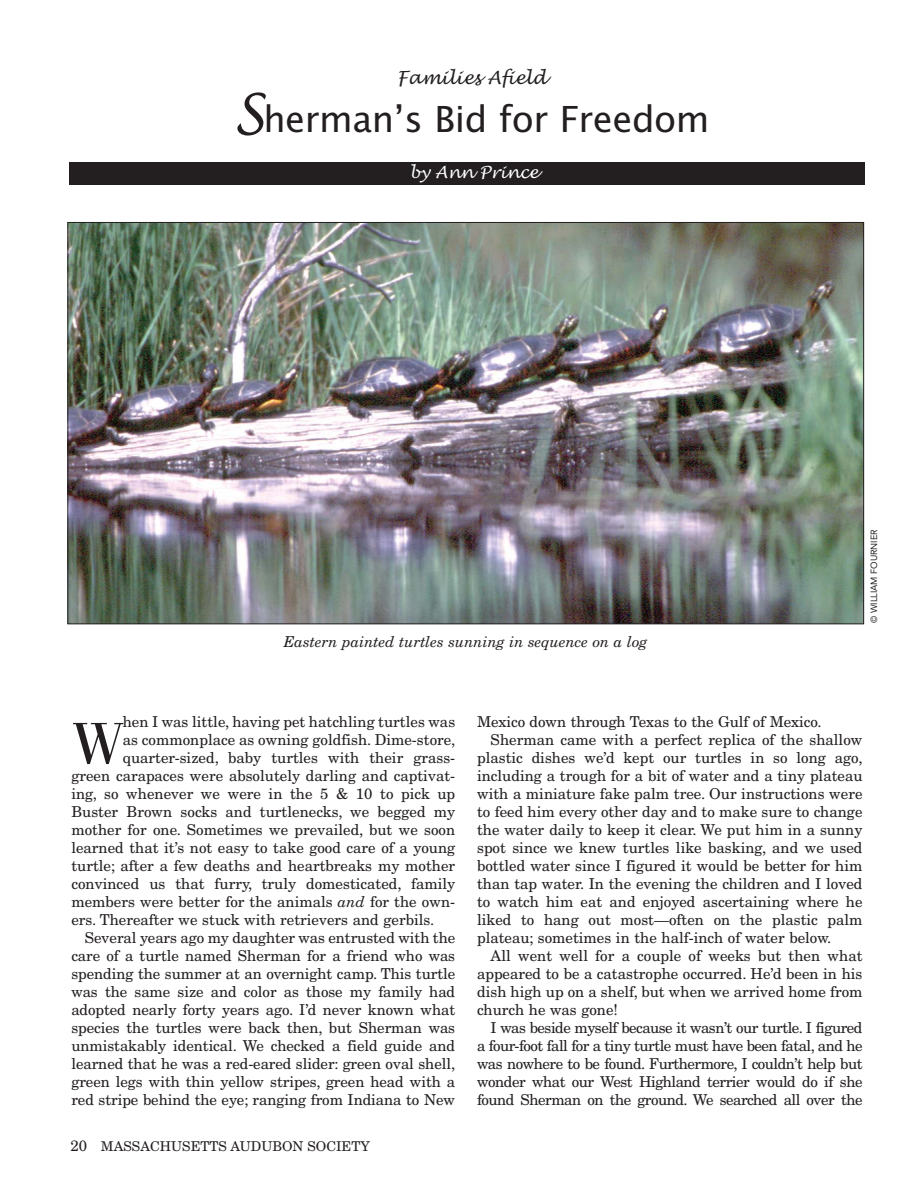
<style>
.page{position:relative;width:904px;height:1202px;background:#fff}
.page>*{position:absolute;margin:0;border:0;box-sizing:border-box;transform-origin:0 0}
.t1{font:59.4px "Fenice";color:#231f20}
.t2{font:36px "Lucida Sans";letter-spacing:-.015em;color:#231f20}
.t3{font:italic 18px "Lucida Handwriting";letter-spacing:-.015em;color:#231f20}
.t4{font:italic 16.5px "Lucida Handwriting";letter-spacing:-.015em;color:#fff}
.t5{font:15px "New Century Schlbk";color:#231f20}
.t6{font:15px "New Century Schlbk";letter-spacing:-.035em;color:#231f20}
.t7{font:italic 15px "New Century Schlbk";color:#231f20}
.t8{font:13.5px "New Century Schlbk";color:#231f20}
.t9{font:9px "Avenir";color:#231f20}
.s1{font-family:"Lucida Handwriting";font-style:italic;font-size:54px}
.s2{font-style:italic}
.s3{font-size:15px}
</style>
<div class="page">
<div style="left:70px;top:163px;width:795px;height:22px;background:#231f20"></div>
<img style="left:70px;top:224px;width:792px;height:398px">
<p class="t3" style="left:397px;top:69px;width:151px">Families Afield</p>
<h2 class="t2" style="left:234px;top:105px;width:477px"><span class="s1">S</span>herman’s Bid for Freedom</h2>
<p class="t4" style="left:409px;top:164px;width:131px">by Ann Prince</p>
<p class="t7" style="left:284px;top:635px;width:365px">Eastern painted turtles sunning in sequence on a log</p>
<p class="t9" style="left:870px;top:623px;width:96px;rotate:-90deg">© WILLIAM FOURNIER</p>
<p class="t5" style="left:123px;top:715px;width:334px">hen I was little, having pet hatchling turtles was</p>
<p class="t5" style="left:123px;top:733px;width:334px">as commonplace as owning goldfish. Dime-store,</p>
<p class="t5" style="left:123px;top:751px;width:334px">quarter-sized, baby turtles with their grass-</p>
<p class="t5" style="left:71px;top:769px;width:385px">green carapaces were absolutely darling and captivat-</p>
<p class="t5" style="left:71px;top:787px;width:385px">ing, so whenever we were in the 5 &amp; 10 to pick up</p>
<p class="t5" style="left:71px;top:805px;width:385px">Buster Brown socks and turtlenecks, we begged my</p>
<p class="t5" style="left:71px;top:823px;width:385px">mother for one. Sometimes we prevailed, but we soon</p>
<p class="t5" style="left:71px;top:841px;width:385px">learned that it’s not easy to take good care of a young</p>
<p class="t5" style="left:71px;top:859px;width:385px">turtle; after a few deaths and heartbreaks my mother</p>
<p class="t5" style="left:71px;top:877px;width:385px">convinced us that furry, truly domesticated, family</p>
<p class="t5" style="left:71px;top:895px;width:385px">members were better for the animals <span class="s2">and</span> for the own-</p>
<p class="t5" style="left:71px;top:913px;width:364px">ers. Thereafter we stuck with retrievers and gerbils.</p>
<p class="t5" style="left:85px;top:931px;width:372px">Several years ago my daughter was entrusted with the</p>
<p class="t5" style="left:71px;top:949px;width:385px">care of a turtle named Sherman for a friend who was</p>
<p class="t5" style="left:71px;top:967px;width:385px">spending the summer at an overnight camp. This turtle</p>
<p class="t5" style="left:71px;top:985px;width:385px">was the same size and color as those my family had</p>
<p class="t5" style="left:71px;top:1003px;width:385px">adopted nearly forty years ago. I’d never known what</p>
<p class="t5" style="left:71px;top:1021px;width:385px">species the turtles were back then, but Sherman was</p>
<p class="t5" style="left:71px;top:1039px;width:385px">unmistakably identical. We checked a field guide and</p>
<p class="t5" style="left:71px;top:1057px;width:385px">learned that he was a red-eared slider: green oval shell,</p>
<p class="t5" style="left:71px;top:1075px;width:385px">green legs with thin yellow stripes, green head with a</p>
<p class="t5" style="left:71px;top:1093px;width:385px">red stripe behind the eye; ranging from Indiana to New</p>
<h1 class="t1" style="left:73px;top:723px;width:52px">W</h1>
<p class="t8" style="left:70px;top:1140px;width:301px"><span class="s3">20</span> MASSACHUSETTS AUDUBON SOCIETY</p>
<p class="t5" style="left:477px;top:715px;width:346px">Mexico down through Texas to the Gulf of Mexico.</p>
<p class="t5" style="left:491px;top:733px;width:373px">Sherman came with a perfect replica of the shallow</p>
<p class="t5" style="left:477px;top:751px;width:387px">plastic dishes we’d kept our turtles in so long ago,</p>
<p class="t5" style="left:477px;top:769px;width:387px">including a trough for a bit of water and a tiny plateau</p>
<p class="t5" style="left:477px;top:787px;width:387px">with a miniature fake palm tree. Our instructions were</p>
<p class="t5" style="left:477px;top:805px;width:387px">to feed him every other day and to make sure to change</p>
<p class="t5" style="left:477px;top:823px;width:387px">the water daily to keep it clear. We put him in a sunny</p>
<p class="t5" style="left:477px;top:841px;width:387px">spot since we knew turtles like basking, and we used</p>
<p class="t5" style="left:477px;top:859px;width:387px">bottled water since I figured it would be better for him</p>
<p class="t5" style="left:477px;top:877px;width:387px">than tap water. In the evening the children and I loved</p>
<p class="t5" style="left:477px;top:895px;width:387px">to watch him eat and enjoyed ascertaining where he</p>
<p class="t5" style="left:477px;top:913px;width:387px">liked to hang out most—often on the plastic palm</p>
<p class="t5" style="left:477px;top:931px;width:356px">plateau; sometimes in the half-inch of water below.</p>
<p class="t5" style="left:491px;top:949px;width:373px">All went well for a couple of weeks but then what</p>
<p class="t5" style="left:477px;top:967px;width:387px">appeared to be a catastrophe occurred. He’d been in his</p>
<p class="t5" style="left:477px;top:985px;width:387px">dish high up on a shelf, but when we arrived home from</p>
<p class="t5" style="left:477px;top:1003px;width:142px">church he was gone!</p>
<p class="t6" style="left:491px;top:1021px;width:373px">I was beside myself because it wasn’t our turtle. I figured</p>
<p class="t6" style="left:477px;top:1039px;width:387px">a four-foot fall for a tiny turtle must have been fatal, and he</p>
<p class="t6" style="left:477px;top:1057px;width:387px">was nowhere to be found. Furthermore, I couldn’t help but</p>
<p class="t6" style="left:477px;top:1075px;width:387px">wonder what our West Highland terrier would do if she</p>
<p class="t6" style="left:477px;top:1093px;width:387px">found Sherman on the ground. We searched all over the</p>
</div>
